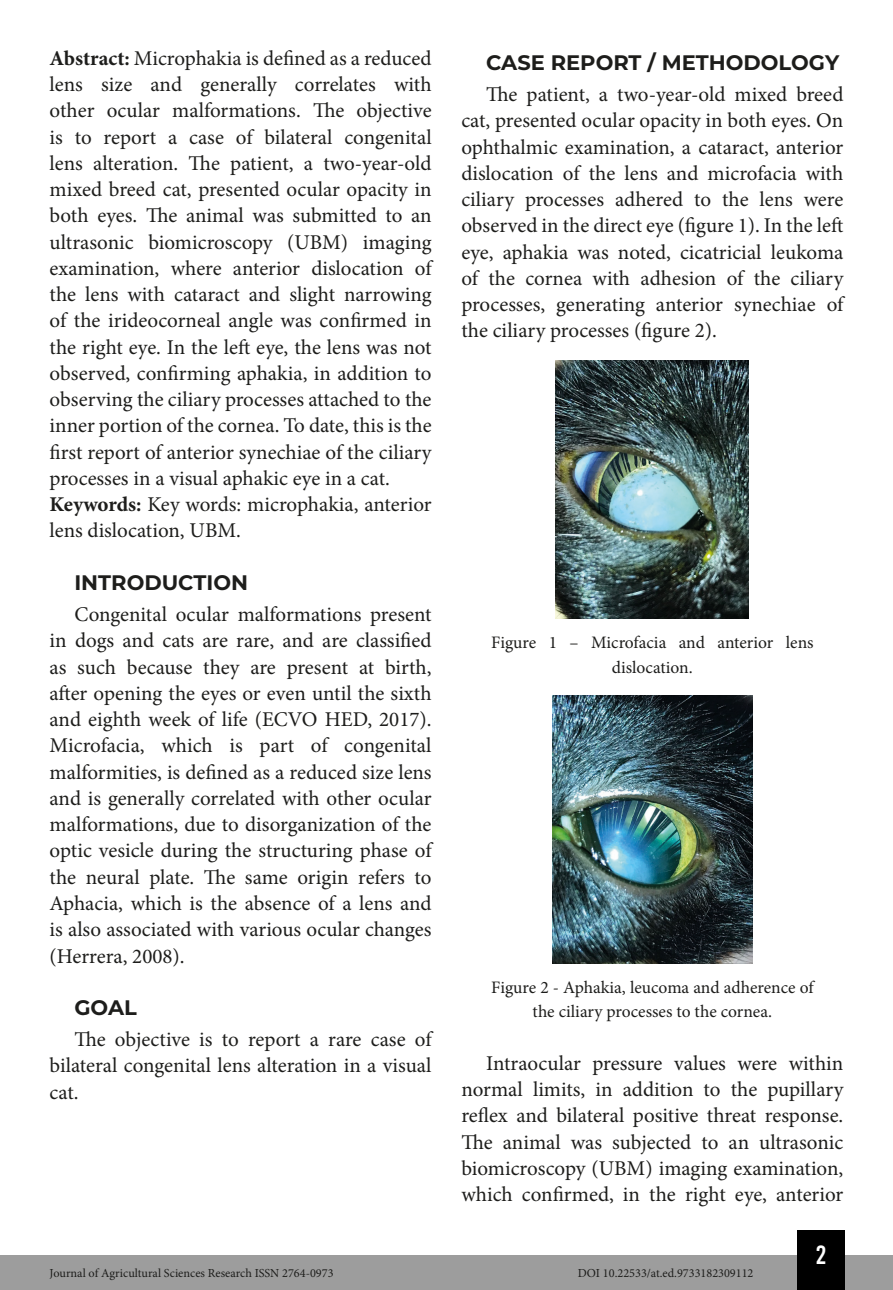
<style>
.page{position:relative;width:893px;height:1290px;background:#fff}
.page>*{position:absolute;margin:0;border:0;box-sizing:border-box;transform-origin:0 0}
.t1{font:26.25px "Bebas Kai";color:#fff}
.t2{font:21px/26.2px "Minion Pro";color:#1d1d1b;text-align:justify}
.t3{font:700 21px "Montserrat";color:#1d1d1b}
.t4{font:17.5px/24.5px "Minion Pro";color:#1d1d1b;text-align:center}
.t5{font:12.25px "Minion Pro";color:#1d1d1b}
.s1{font-weight:700}
</style>
<div class="page">
<div style="left:0;top:1255px;width:893px;height:35px;background:#9d9d9d"></div>
<div style="left:797px;top:1230px;width:48px;height:60px;background:#000"></div>
<img style="left:556px;top:361px;width:193px;height:257px">
<img style="left:552px;top:696px;width:201px;height:267px">
<p class="t2" style="left:50px;top:45px;width:384px;text-align:left"><span class="s1">Abstract:</span> Microphakia is defined as a reduced lens size and generally correlates with other ocular malformations. The objective is to report a case of bilateral congenital lens alteration. The patient, a two-year-old mixed breed cat, presented ocular opacity in both eyes. The animal was submitted to an ultrasonic biomicroscopy (UBM) imaging examination, where anterior dislocation of the lens with cataract and slight narrowing of the irideocorneal angle was confirmed in the right eye. In the left eye, the lens was not observed, confirming aphakia, in addition to observing the ciliary processes attached to the inner portion of the cornea. To date, this is the first report of anterior synechiae of the ciliary processes in a visual aphakic eye in a cat.<br><span class="s1">Keywords:</span> Key words: microphakia, anterior lens dislocation, UBM.</p>
<p class="t3" style="left:74px;top:567px;width:175px">INTRODUCTION</p>
<p class="t2" style="left:50px;top:601px;width:384px;text-indent:25px">Congenital ocular malformations present in dogs and cats are rare, and are classified as such because they are present at birth, after opening the eyes or even until the sixth and eighth week of life (ECVO HED, 2017).<br>Microfacia, which is part of congenital malformities, is defined as a reduced size lens and is generally correlated with other ocular malformations, due to disorganization of the optic vesicle during the structuring phase of the neural plate. The same origin refers to Aphacia, which is the absence of a lens and is also associated with various ocular changes (Herrera, 2008).</p>
<p class="t3" style="left:74px;top:992px;width:64px">GOAL</p>
<p class="t2" style="left:50px;top:1026px;width:383px;text-indent:25px">The objective is to report a rare case of bilateral congenital lens alteration in a visual cat.</p>
<p class="t3" style="left:486px;top:47px;width:354px">CASE REPORT / METHODOLOGY</p>
<p class="t2" style="left:461px;top:81px;width:384px;text-indent:25px">The patient, a two-year-old mixed breed cat, presented ocular opacity in both eyes. On ophthalmic examination, a cataract, anterior dislocation of the lens and microfacia with ciliary processes adhered to the lens were observed in the direct eye (figure 1). In the left eye, aphakia was noted, cicatricial leukoma of the cornea with adhesion of the ciliary processes, generating anterior synechiae of the ciliary processes (figure 2).</p>
<p class="t4" style="left:491px;top:630px;width:324px">Figure 1 – Microfacia and anterior lens dislocation.</p>
<p class="t4" style="left:491px;top:975px;width:324px">Figure 2 - Aphakia, leucoma and adherence of the ciliary processes to the cornea.</p>
<p class="t2" style="left:461px;top:1050px;width:384px;text-indent:25px">Intraocular pressure values were within normal limits, in addition to the pupillary reflex and bilateral positive threat response.<br>The animal was subjected to an ultrasonic biomicroscopy (UBM) imaging examination, which confirmed, in the right eye, anterior</p>
<p class="t1" style="left:816px;top:1241px;width:12px">2</p>
<p class="t5" style="left:50px;top:1265px;width:285px">Journal of Agricultural Sciences Research ISSN 2764-0973</p>
<p class="t5" style="left:578px;top:1265px;width:177px">DOI 10.22533/at.ed.9733182309112</p>
</div>
